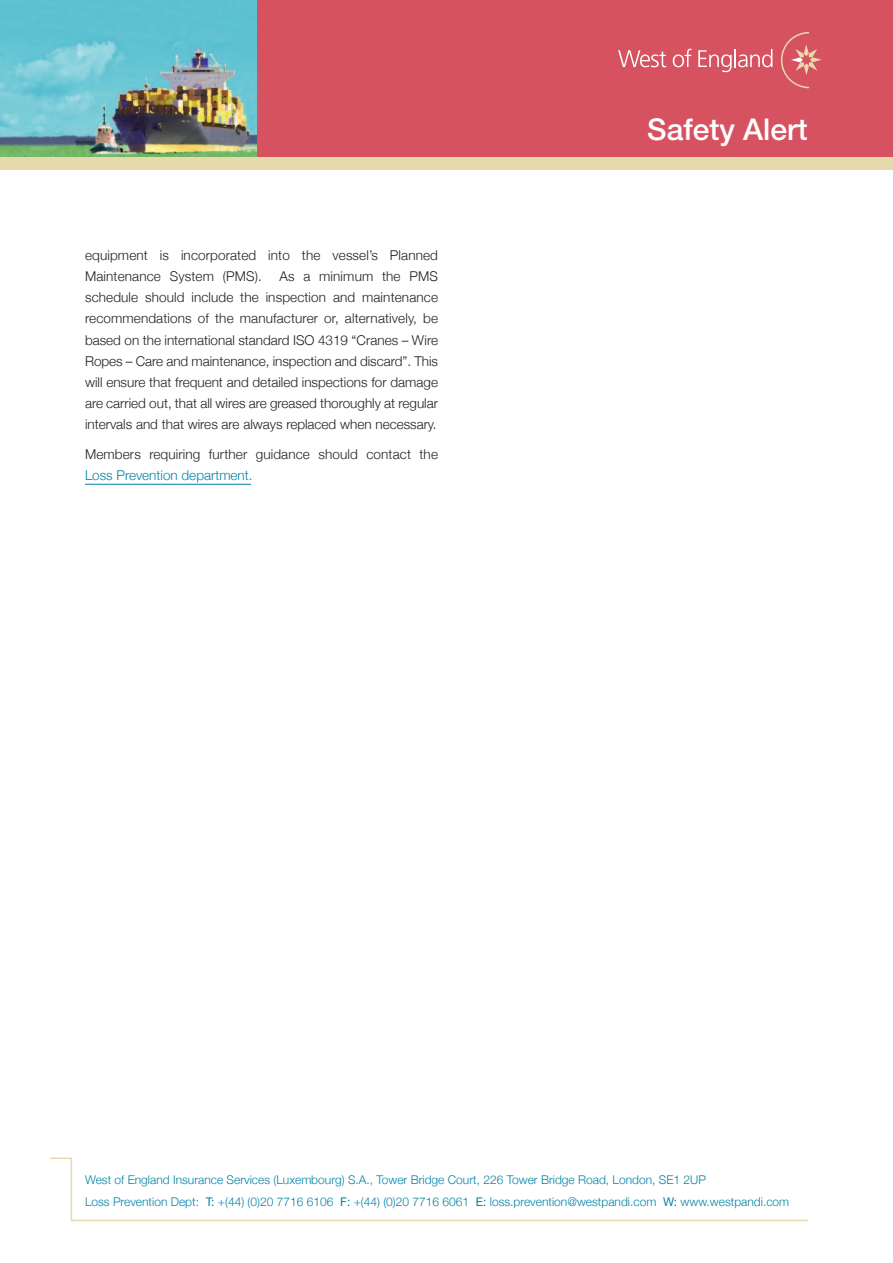
<style>
.page{position:relative;width:893px;height:1263px;background:#fff}
.page>*{position:absolute;margin:0;border:0;box-sizing:border-box;transform-origin:0 0}
.t1{font:500 30px "Helvetica Neue";color:#fff}
.t2{font:300 13.5px/21.1px "Helvetica Neue";letter-spacing:.01em;color:#231f20}
.t3{font:300 13.5px "Helvetica Neue";color:#0083a9}
.t4{font:300 12px/21.3px "Helvetica Neue";color:#0083a9}
.s1{font-weight:400}
</style>
<div class="page">
<div style="left:0;top:0;width:893px;height:164px;background:#d75261"></div>
<img style="left:0;top:0;width:256px;height:157px">
<div style="left:0;top:157px;width:893px;height:13px;background:#e6daac"></div>
<svg style="left:780px;top:32px;width:42px;height:56px"></svg>
<svg style="left:618px;top:50px;width:48px;height:17px"></svg>
<svg style="left:673px;top:49px;width:19px;height:18px"></svg>
<svg style="left:698px;top:49px;width:74px;height:23px"></svg>
<svg style="left:50px;top:1157px;width:758px;height:65px"></svg>
<hr style="left:85px;top:484px;width:166px;height:1px;background:#0083a9">
<p class="t2" style="left:85px;top:244px;width:354px">equipment is incorporated into the vessel’s Planned<br>Maintenance System (PMS).</p>
<p class="t2" style="left:85px;top:265px;width:354px;text-align:justify;text-indent:194px">As a minimum the PMS schedule should include the inspection and maintenance recommendations of the manufacturer or, alternatively, be based on the international standard ISO 4319 “Cranes – Wire Ropes – Care and maintenance, inspection and discard”. This will ensure that frequent and detailed inspections for damage are carried out, that all wires are greased thoroughly at regular intervals and that wires are always replaced when necessary.</p>
<p class="t2" style="left:85px;top:443px;width:354px">Members requiring further guidance should contact the</p>
<p class="t3" style="left:85px;top:467px;width:169px">Loss Prevention department.</p>
<h1 class="t1" style="left:647px;top:119px;width:162px">Safety Alert</h1>
<p class="t4" style="left:85px;top:1169px;width:706px">West of England Insurance Services (Luxembourg) S.A., Tower Bridge Court, 226 Tower Bridge Road, London, SE1 2UP<br>Loss Prevention Dept: <span class="s1">T:</span> +(44) (0)20 7716 6106 <span class="s1">F:</span> +(44) (0)20 7716 6061 <span class="s1">E:</span> loss.prevention@westpandi.com <span class="s1">W:</span> www.westpandi.com</p>
</div>
